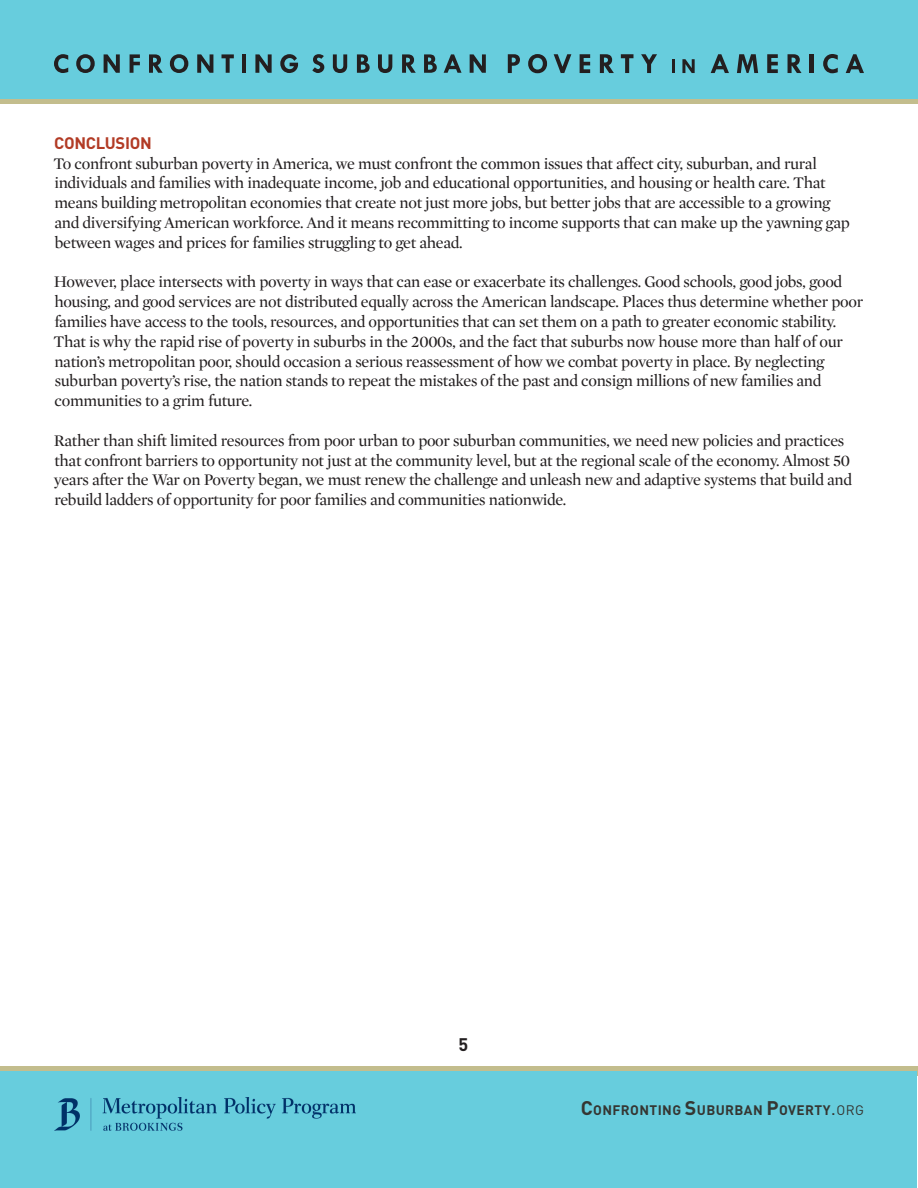
<style>
.page{position:relative;width:918px;height:1188px;background:#fff}
.page>*{position:absolute;margin:0;border:0;box-sizing:border-box;transform-origin:0 0}
.t1{font:700 18px "DIN";color:#231f20}
.t2{font:16.5px/19.8px "Mercury Display Roman";letter-spacing:-.02em;color:#231f20}
.t3{font:700 16.5px "DIN";letter-spacing:-.02em;color:#b23b25}
.t4{font:700 13.65px "DIN";letter-spacing:.03em;color:#353632}
.s1{font-size:19.5px}
.s2{font-weight:400;font-size:19.5px}
.s3{font-weight:400}
</style>
<div class="page">
<div style="left:0;top:1066px;width:918px;height:10px;background:#c3bd8d"></div>
<div style="left:0;top:94px;width:918px;height:10px;background:#c3bd8d"></div>
<div style="left:0;top:0;width:918px;height:99px;background:#67cddd"></div>
<svg style="left:54px;top:54px;width:14px;height:19px"></svg>
<svg style="left:76px;top:54px;width:19px;height:19px"></svg>
<svg style="left:104px;top:54px;width:16px;height:19px"></svg>
<svg style="left:130px;top:54px;width:10px;height:19px"></svg>
<svg style="left:149px;top:54px;width:14px;height:19px"></svg>
<svg style="left:170px;top:54px;width:18px;height:19px"></svg>
<svg style="left:197px;top:54px;width:16px;height:19px"></svg>
<svg style="left:222px;top:54px;width:12px;height:19px"></svg>
<hr style="left:242px;top:54px;width:4px;height:19px;background:#231f20">
<svg style="left:255px;top:54px;width:17px;height:19px"></svg>
<svg style="left:280px;top:54px;width:18px;height:19px"></svg>
<svg style="left:312px;top:54px;width:12px;height:19px"></svg>
<svg style="left:333px;top:54px;width:14px;height:19px"></svg>
<svg style="left:357px;top:54px;width:13px;height:19px"></svg>
<svg style="left:378px;top:54px;width:14px;height:19px"></svg>
<svg style="left:402px;top:54px;width:14px;height:19px"></svg>
<svg style="left:424px;top:54px;width:13px;height:19px"></svg>
<svg style="left:444px;top:54px;width:18px;height:19px"></svg>
<svg style="left:470px;top:54px;width:16px;height:19px"></svg>
<svg style="left:508px;top:54px;width:12px;height:19px"></svg>
<svg style="left:528px;top:54px;width:19px;height:19px"></svg>
<svg style="left:554px;top:54px;width:17px;height:19px"></svg>
<svg style="left:580px;top:54px;width:10px;height:19px"></svg>
<svg style="left:600px;top:54px;width:14px;height:19px"></svg>
<svg style="left:621px;top:54px;width:12px;height:19px"></svg>
<svg style="left:641px;top:54px;width:16px;height:19px"></svg>
<hr style="left:672px;top:59px;width:3px;height:14px;background:#231f20">
<svg style="left:682px;top:59px;width:13px;height:14px"></svg>
<svg style="left:711px;top:54px;width:18px;height:19px"></svg>
<svg style="left:737px;top:54px;width:21px;height:19px"></svg>
<svg style="left:767px;top:54px;width:11px;height:19px"></svg>
<svg style="left:788px;top:54px;width:14px;height:19px"></svg>
<hr style="left:810px;top:54px;width:4px;height:19px;background:#231f20">
<svg style="left:823px;top:54px;width:15px;height:19px"></svg>
<svg style="left:846px;top:54px;width:18px;height:19px"></svg>
<div style="left:1px;top:1071px;width:916px;height:117px;background:#67cddd"></div>
<img style="left:55px;top:1098px;width:300px;height:32px">
<p class="t3" style="left:54px;top:132px;width:99px">CONCLUSION</p>
<p class="t2" style="left:53px;top:153px;width:798px">To confront suburban poverty in America, we must confront the common issues that affect city, suburban, and rural individuals and families with inadequate income, job and educational opportunities, and housing or health care. That means building metropolitan economies that create not just more jobs, but better jobs that are accessible to a growing and diversifying American workforce. And it means recommitting to income supports that can make up the yawning gap between wages and prices for families struggling to get ahead.</p>
<p class="t2" style="left:53px;top:272px;width:811px">However, place intersects with poverty in ways that can ease or exacerbate its challenges. Good schools, good jobs, good housing, and good services are not distributed equally across the American landscape. Places thus determine whether poor families have access to the tools, resources, and opportunities that can set them on a path to greater economic stability.<br>That is why the rapid rise of poverty in suburbs in the 2000s, and the fact that suburbs now house more than half of our nation’s metropolitan poor, should occasion a serious reassessment of how we combat poverty in place. By neglecting suburban poverty’s rise, the nation stands to repeat the mistakes of the past and consign millions of new families and communities to a grim future.</p>
<p class="t2" style="left:54px;top:431px;width:800px">Rather than shift limited resources from poor urban to poor suburban communities, we need new policies and practices that confront barriers to opportunity not just at the community level, but at the regional scale of the economy. Almost 50 years after the War on Poverty began, we must renew the challenge and unleash new and adaptive systems that build and rebuild ladders of opportunity for poor families and communities nationwide.</p>
<p class="t1" style="left:458px;top:1033px;width:11px">5</p>
<p class="t4" style="left:581px;top:1101px;width:285px"><span class="s1">C</span>ONFRONTING <span class="s1">S</span>UBURBAN <span class="s1">P</span>OVERTY<span class="s2">.</span><span class="s3">org</span></p>
</div>
